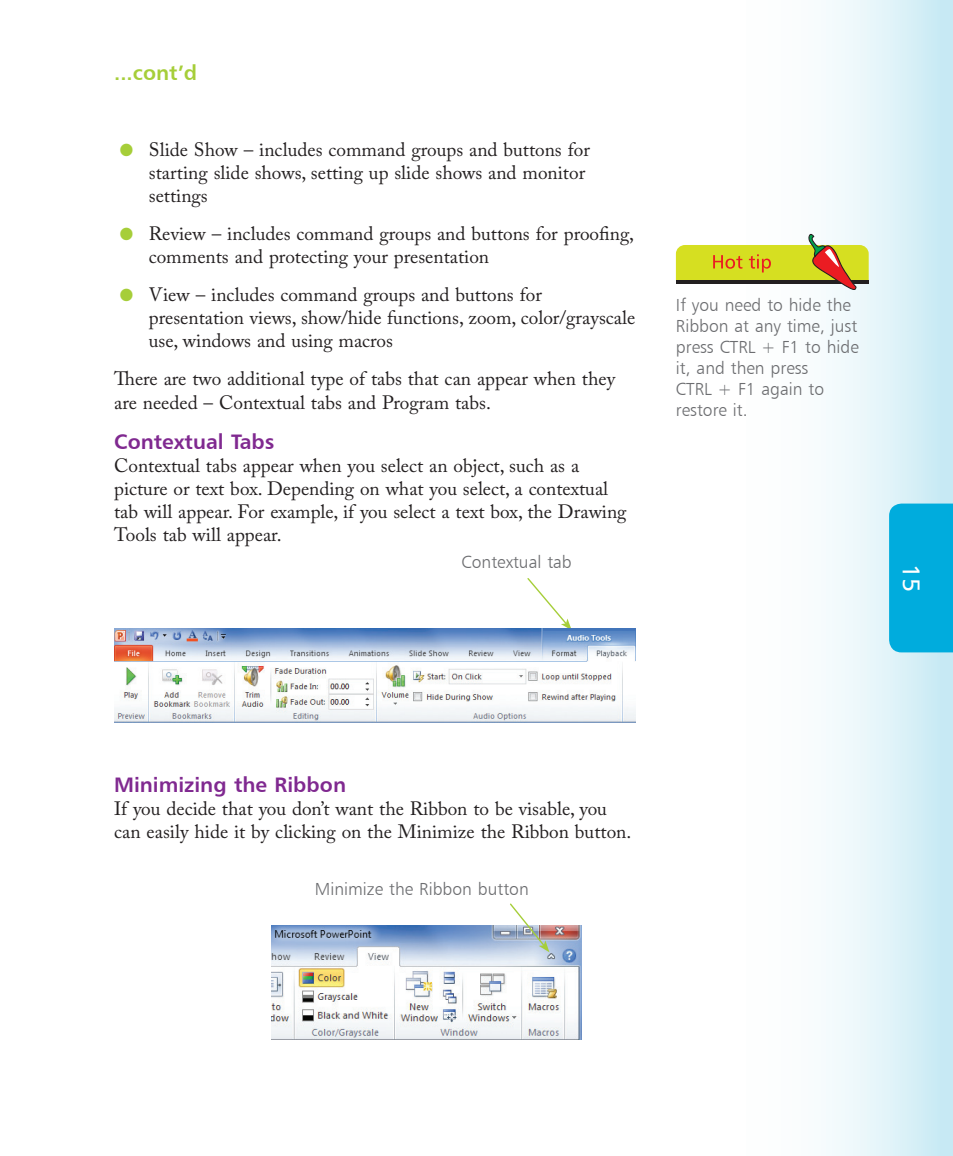
<style>
.page{position:relative;width:953px;height:1156px;background:#fff}
.page>*{position:absolute;margin:0;border:0;box-sizing:border-box;transform-origin:0 0}
.t1{font:24.5px "Humanist 777 BT Roman B";color:#fff}
.Heading_2{font:21px "Humanist 777 BT Bold B";color:#802990}
.Cont_d{font:21px "Humanist 777 BT Bold B";color:#a6ce39}
.Body_text{font:19.25px/23.1px "Adobe Caslon Pro";color:#231f20}
.inline_list{font:19.25px/23.1px "Adobe Caslon Pro";color:#231f20}
.Icontext{font:17.5px/21px "Humanist 777 BT Light B";color:#6c6d70}
.s1{font-family:"Humanist 777 BT Roman B";font-size:42px;color:#a6ce39}
</style>
<div class="page">
<svg style="left:675px;top:0;width:277px;height:1156px"></svg>
<div style="left:889px;top:504px;width:63px;height:148px;background:#00acdd"></div>
<svg style="left:676px;top:233px;width:192px;height:58px"></svg>
<svg style="left:526px;top:578px;width:45px;height:51px"></svg>
<img style="left:114px;top:629px;width:521px;height:94px">
<img style="left:271px;top:926px;width:310px;height:113px">
<svg style="left:508px;top:903px;width:41px;height:49px"></svg>
<p class="Cont_d" style="left:114px;top:59px;width:85px">...cont’d</p>
<p class="inline_list" style="left:149px;top:138px;width:442px;text-indent:-35px"><span class="s1">•</span> Slide Show – includes command groups and buttons for starting slide shows, setting up slide shows and monitor settings</p>
<p class="inline_list" style="left:149px;top:222px;width:486px;text-indent:-35px"><span class="s1">•</span> Review – includes command groups and buttons for proofing, comments and protecting your presentation</p>
<p class="inline_list" style="left:149px;top:283px;width:488px;text-indent:-35px"><span class="s1">•</span> View – includes command groups and buttons for presentation views, show/hide functions, zoom, color/grayscale use, windows and using macros</p>
<p class="Body_text" style="left:114px;top:367px;width:502px">There are two additional type of tabs that can appear when they are needed – Contextual tabs and Program tabs.</p>
<p class="Heading_2" style="left:114px;top:428px;width:162px">Contextual Tabs</p>
<p class="Body_text" style="left:114px;top:453px;width:514px">Contextual tabs appear when you select an object, such as a picture or text box. Depending on what you select, a contextual tab will appear. For example, if you select a text box, the Drawing Tools tab will appear.</p>
<p class="Icontext" style="left:461px;top:552px;width:112px">Contextual tab</p>
<p class="Icontext" style="left:676px;top:294px;width:184px">If you need to hide the<br>Ribbon at any time, just press CTRL + F1 to hide it, and then press<br>CTRL + F1 again to restore it.</p>
<p class="t1" style="left:926px;top:564px;width:30px;rotate:90deg">15</p>
<p class="Heading_2" style="left:114px;top:771px;width:233px">Minimizing the Ribbon</p>
<p class="Body_text" style="left:114px;top:797px;width:518px">If you decide that you don’t want the Ribbon to be visable, you can easily hide it by clicking on the Minimize the Ribbon button.</p>
<p class="Icontext" style="left:315px;top:878px;width:215px">Minimize the Ribbon button</p>
</div>
